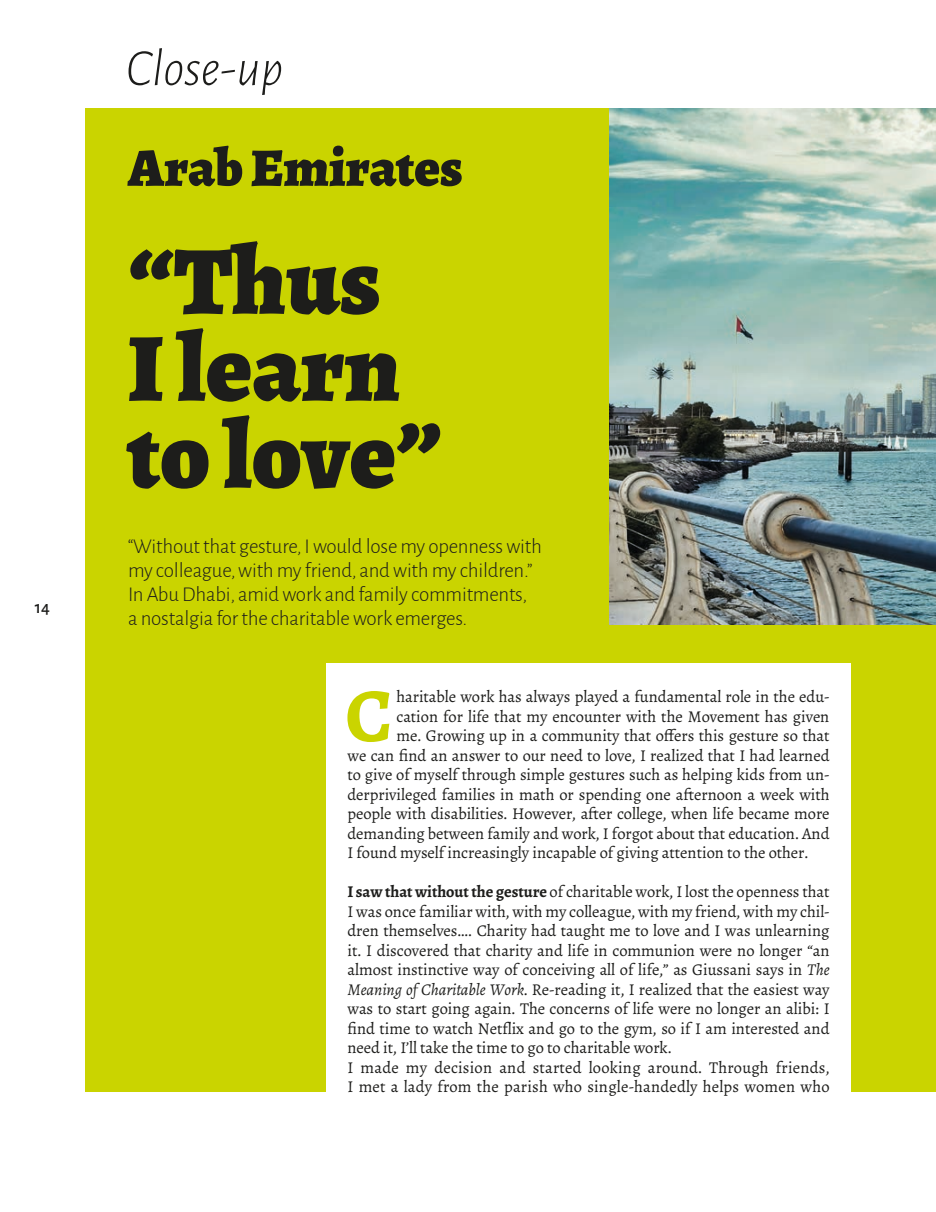
<style>
.page{position:relative;width:936px;height:1212px;background:#fff}
.page>*{position:absolute;margin:0;border:0;box-sizing:border-box;transform-origin:0 0}
.t1{font:900 97.5px/87px "Alegreya";color:#1d1d1b}
.t2{font:700 76.65px "Alegreya";color:#cad400}
.t3{font:900 54px "Alegreya";color:#1d1d1b}
.t4{font:italic 300 52.5px "Alegreya Sans";color:#1d1d1b}
.t5{font:300 21px/24px "Alegreya Sans";letter-spacing:-.01em;color:#1d1d1b}
.t6{font:500 18px "Alegreya Sans";color:#1d1d1b}
.t7{font:16.5px/19.5px "Alegreya";letter-spacing:-.005em;color:#1d1d1b}
.s1{font-weight:700}
.s2{font-style:italic}
</style>
<div class="page">
<div style="left:85px;top:108px;width:850px;height:984px;background:#cad400"></div>
<div style="left:326px;top:663px;width:524px;height:440px;background:#fff"></div>
<img style="left:609px;top:108px;width:326px;height:516px">
<p class="t6" style="left:35px;top:595px;width:17px">14</p>
<h3 class="t4" style="left:126px;top:34px;width:159px">Close-up</h3>
<h3 class="t3" style="left:128px;top:131px;width:336px">Arab Emirates</h3>
<h1 class="t1" style="left:128px;top:237px;width:317px">“Thus<br>I learn to love”</h1>
<p class="t5" style="left:128px;top:534px;width:415px">“Without that gesture, I would lose my openness with my colleague, with my friend, and with my children.” In Abu Dhabi, amid work and family commitments, a nostalgia for the charitable work emerges.</p>
<h2 class="t2" style="left:345px;top:666px;width:49px">C</h2>
<p class="t7" style="left:396px;top:687px;width:434px">haritable work has always played a fundamental role in the edu-</p>
<p class="t7" style="left:396px;top:706px;width:434px">cation for life that my encounter with the Movement has given</p>
<p class="t7" style="left:396px;top:726px;width:434px">me. Growing up in a community that offers this gesture so that</p>
<p class="t7" style="left:347px;top:745px;width:483px">we can find an answer to our need to love, I realized that I had learned</p>
<p class="t7" style="left:347px;top:765px;width:483px">to give of myself through simple gestures such as helping kids from un-</p>
<p class="t7" style="left:347px;top:784px;width:483px">derprivileged families in math or spending one afternoon a week with</p>
<p class="t7" style="left:347px;top:804px;width:483px">people with disabilities. However, after college, when life became more</p>
<p class="t7" style="left:347px;top:823px;width:483px">demanding between family and work, I forgot about that education. And</p>
<p class="t7" style="left:347px;top:843px;width:462px">I found myself increasingly incapable of giving attention to the other.</p>
<p class="t7" style="left:347px;top:882px;width:483px"><span class="s1">I saw that without the gesture</span> of charitable work, I lost the openness that I was once familiar with, with my colleague, with my friend, with my chil&shy;dren themselves…. Charity had taught me to love and I was unlearning it. I discovered that charity and life in communion were no longer “an almost instinctive way of conceiving all of life,” as Giussani says in <span class="s2">The Meaning of Charitable Work</span>. Re-reading it, I realized that the easiest way was to start going again. The concerns of life were no longer an alibi: I find time to watch Netflix and go to the gym, so if I am interested and need it, I’ll take the time to go to charitable work.<br>I made my decision and started looking around. Through friends, I met a lady from the parish who single-handedly helps women who</p>
</div>
